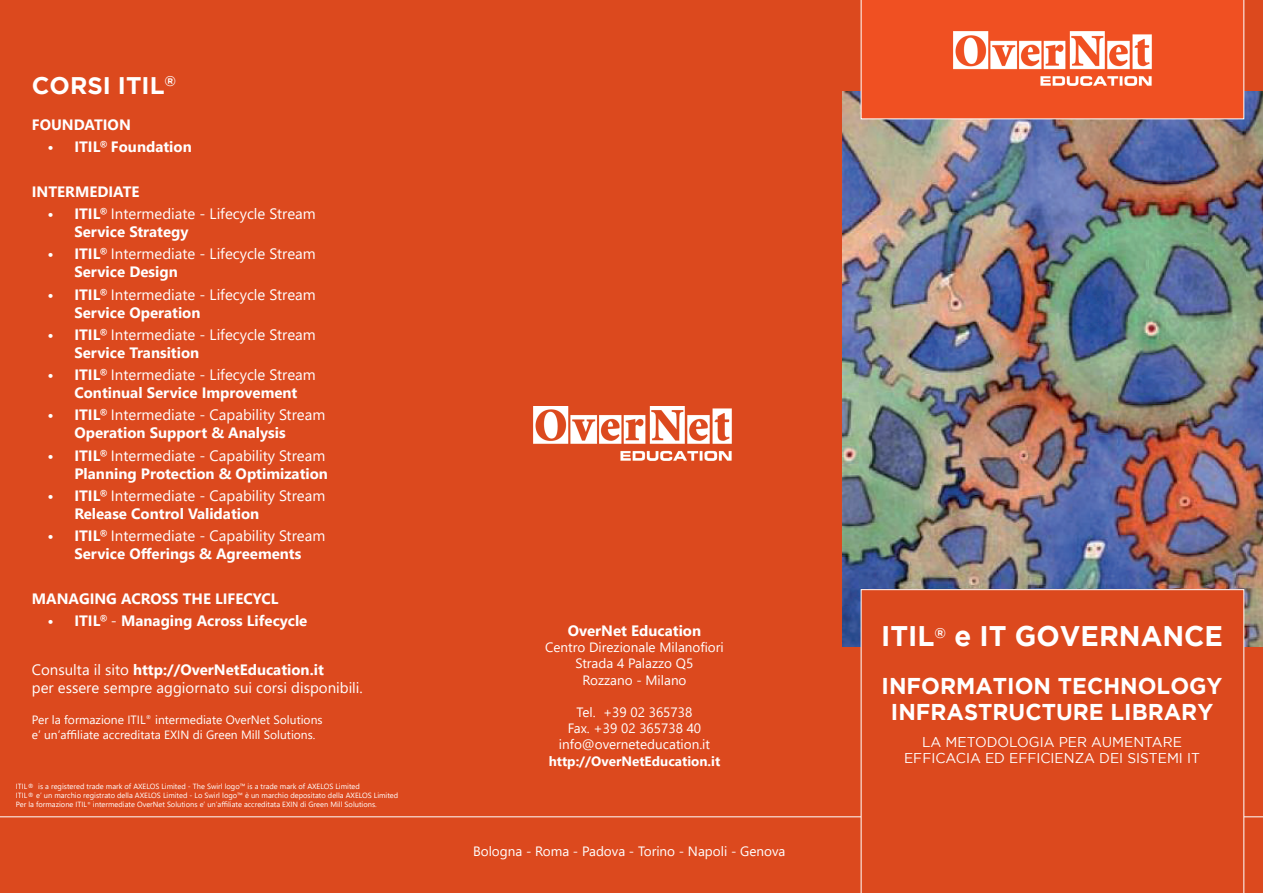
<style>
.page{position:relative;width:1263px;height:893px;background:#dc491e}
.page>*{position:absolute;margin:0;border:0;box-sizing:border-box;transform-origin:0 0}
.t1{font:700 28.35px "Gotham";color:#fff}
.t2{font:700 24px "Gotham";color:#fff}
.t3{font:700 22.8px/26.1px "Gotham";color:#fff;text-align:center}
.t4{font:700 15px/18px "Segoe UI";color:#fff;text-align:center}
.t5{font:15px/18px "Segoe UI";color:#fff}
.t6{font:14.1px/16.2px "Gotham";color:#fff;text-align:center}
.t7{font:13.5px/16.2px "Segoe UI";color:#fff;text-align:center}
.t8{font:700 13.5px "Segoe UI";color:#fff}
.t9{font:12px/14.4px "Segoe UI";color:#fff}
.t10{font:7.5px/9px "Segoe UI";color:#fff}
.s1{font-weight:700}
.s2{font-weight:400}
</style>
<div class="page">
<img style="left:534px;top:406px;width:197px;height:54px">
<hr style="left:0;top:816px;width:1263px;height:1px;background:#fff">
<img style="left:842px;top:91px;width:421px;height:555px">
<svg style="left:861px;top:589px;width:383px;height:304px"></svg>
<div style="left:861px;top:0;width:383px;height:119px;background:#f05022"></div>
<img style="left:954px;top:32px;width:197px;height:54px">
<h2 class="t2" style="left:32px;top:72px;width:146px">CORSI ITIL<sup>®</sup></h2>
<p class="t4" style="left:32px;top:116px;width:100px">FOUNDATION</p>
<p class="t4" style="left:47px;top:138px;width:146px">• ITIL<sup>®</sup> Foundation</p>
<p class="t4" style="left:32px;top:182px;width:109px">INTERMEDIATE</p>
<p class="t5" style="left:74px;top:204px;width:243px;text-indent:-27px"><span class="s1">• ITIL</span><sup>®</sup> Intermediate - Lifecycle Stream<br><span class="s1">Service Strategy</span></p>
<p class="t5" style="left:74px;top:245px;width:243px;text-indent:-27px"><span class="s1">• ITIL</span><sup>®</sup> Intermediate - Lifecycle Stream<br><span class="s1">Service Design</span></p>
<p class="t5" style="left:74px;top:285px;width:243px;text-indent:-27px"><span class="s1">• ITIL</span><sup>®</sup> Intermediate - Lifecycle Stream<br><span class="s1">Service Operation</span></p>
<p class="t5" style="left:74px;top:325px;width:243px;text-indent:-27px"><span class="s1">• ITIL</span><sup>®</sup> Intermediate - Lifecycle Stream<br><span class="s1">Service Transition</span></p>
<p class="t4" style="left:47px;top:366px;width:270px">• ITIL<sup>®</sup> <span class="s2">Intermediate - Lifecycle Stream<br></span>Continual Service Improvement</p>
<p class="t4" style="left:74px;top:406px;width:252px;text-align:left;text-indent:-27px">• ITIL<sup>®</sup> <span class="s2">Intermediate - Capability Stream<br></span>Operation Support &amp; Analysis</p>
<p class="t4" style="left:47px;top:446px;width:282px;text-align:right">• ITIL<sup>®</sup> <span class="s2">Intermediate - Capability Stream<br></span>Planning Protection &amp; Optimization</p>
<p class="t4" style="left:74px;top:486px;width:252px;text-align:left;text-indent:-27px">• ITIL<sup>®</sup> <span class="s2">Intermediate - Capability Stream<br></span>Release Control Validation</p>
<p class="t4" style="left:47px;top:527px;width:279px">• ITIL<sup>®</sup> <span class="s2">Intermediate - Capability Stream<br></span>Service Offerings &amp; Agreements</p>
<p class="t4" style="left:32px;top:589px;width:248px">MANAGING ACROSS THE LIFECYCL</p>
<p class="t4" style="left:47px;top:611px;width:261px">• ITIL<sup>®</sup> <span class="s2">-</span> Managing Across Lifecycle</p>
<p class="t5" style="left:32px;top:660px;width:332px">Consulta il sito <span class="s1">http://OverNetEducation.it<br></span>per essere sempre aggiornato sui corsi disponibili.</p>
<p class="t9" style="left:32px;top:713px;width:292px">Per la formazione ITIL<sup>®</sup> intermediate OverNet Solutions e’ un’affiliate accreditata EXIN di Green Mill Solutions.</p>
<p class="t10" style="left:16px;top:782px;width:384px">ITIL® is a registered trade mark of AXELOS Limited - The Swirl logo™ is a trade mark of AXELOS Limited<br>ITIL® e’ un marchio registrato della AXELOS Limited - Lo Swirl logo™ è un marchio depositato della AXELOS Limited<br>Per la formazione ITIL<sup>®</sup> intermediate OverNet Solutions e’ un’affiliate accreditata EXIN di Green Mill Solutions.</p>
<p class="t4" style="left:568px;top:621px;width:135px">OverNet Education</p>
<p class="t7" style="left:545px;top:639px;width:180px">Centro Direzionale Milanofiori<br>Strada 4 Palazzo Q5<br>Rozzano - Milano</p>
<p class="t7" style="left:559px;top:704px;width:153px">Tel. +39 02 365738<br>Fax. +39 02 365738 40 info@overneteducation.it</p>
<p class="t8" style="left:549px;top:750px;width:173px">http://OverNetEducation.it</p>
<p class="t7" style="left:473px;top:843px;width:314px">Bologna - Roma - Padova - Torino - Napoli - Genova</p>
<h1 class="t1" style="left:881px;top:619px;width:343px">ITIL<sup>®</sup> e IT GOVERNANCE</h1>
<h3 class="t3" style="left:882px;top:672px;width:342px">INFORMATION TECHNOLOGY<br>INFRASTRUCTURE LIBRARY</h3>
<p class="t6" style="left:904px;top:733px;width:297px">LA METODOLOGIA PER AUMENTARE<br>EFFICACIA ED EFFICIENZA DEI SISTEMI IT</p>
</div>
